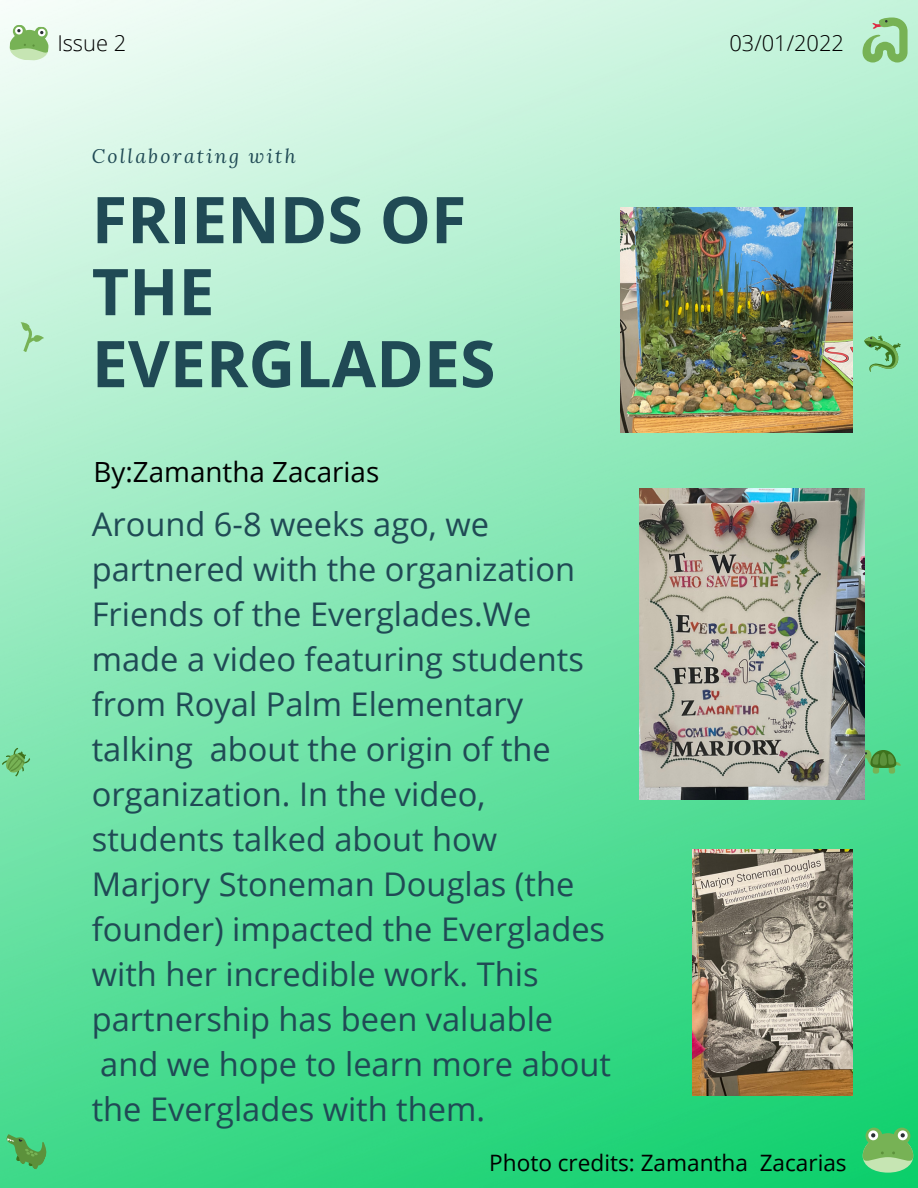
<style>
.page{position:relative;width:918px;height:1188px;background:#fff}
.page>*{position:absolute;margin:0;border:0;box-sizing:border-box;transform-origin:0 0}
.t1{font:700 64.5px/72px "Open Sans";color:#204a55}
.t2{font:32.55px/45px "Open Sans";color:#204a55}
.t3{font:27.75px "Open Sans";color:#000}
.t4{font:22.65px "Open Sans";color:#000}
.t5{font:300 21.9px "Open Sans";color:#000}
.t6{font:italic 19.35px "Lora";letter-spacing:.12em;color:#204a55}
</style>
<div class="page">
<img style="left:0;top:0;width:918px;height:1188px">
<svg style="left:863px;top:18px;width:45px;height:45px;background:#9bcf94"></svg>
<svg style="left:8px;top:24px;width:42px;height:38px"></svg>
<svg style="left:864px;top:336px;width:37px;height:36px"></svg>
<svg style="left:0;top:745px;width:32px;height:33px"></svg>
<svg style="left:865px;top:750px;width:36px;height:24px"></svg>
<svg style="left:863px;top:1128px;width:50px;height:45px;background:#7cc578"></svg>
<svg style="left:0;top:1128px;width:51px;height:43px;background:#4ac475"></svg>
<svg style="left:11px;top:319px;width:37px;height:38px"></svg>
<img style="left:621px;top:207px;width:231px;height:225px">
<img style="left:640px;top:489px;width:225px;height:310px">
<img style="left:693px;top:850px;width:160px;height:246px">
<p class="t5" style="left:57px;top:28px;width:70px">Issue 2</p>
<p class="t5" style="left:730px;top:28px;width:116px">03/01/2022</p>
<p class="t6" style="left:92px;top:143px;width:205px">Collaborating with</p>
<p class="t1" style="left:92px;top:182px;width:405px">FRIENDS OF<br>THE<br>EVERGLADES</p>
<p class="t3" style="left:93px;top:453px;width:287px">By:Zamantha Zacarias</p>
<p class="t2" style="left:92px;top:501px;width:521px">Around 6-8 weeks ago, we partnered with the organization<br>Friends of the Everglades.We made a video featuring students from Royal Palm Elementary talking about the origin of the organization. In the video, students talked about how<br>Marjory Stoneman Douglas (the founder) impacted the Everglades with her incredible work. This partnership has been valuable and we hope to learn more about the Everglades with them.</p>
<p class="t4" style="left:489px;top:1147px;width:359px">Photo credits: Zamantha Zacarias</p>
</div>
